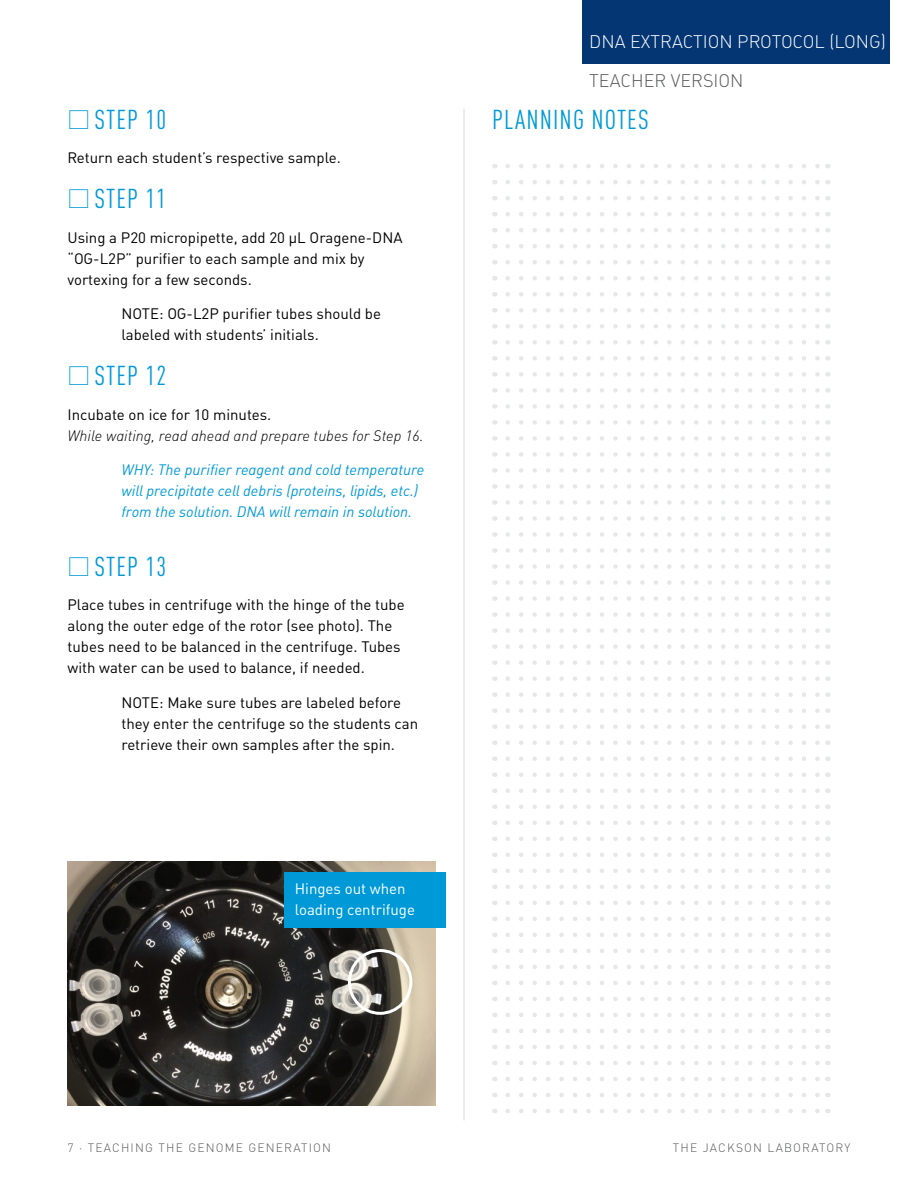
<style>
.page{position:relative;width:918px;height:1188px;background:#fff}
.page>*{position:absolute;margin:0;border:0;box-sizing:border-box;transform-origin:0 0}
.t1{font:condensed 27px "DINOT";letter-spacing:.04em;color:#0099d8}
.t2{font:300 18px "DINOT";color:#fff}
.t3{font:300 18px "DINOT";color:#58595b}
.t4{font:15px/21px "DINOT";color:#000}
.t5{font:italic 15px/21px "DINOT";color:#0099d8}
.t6{font:italic 300 15px "DINOT";color:#000}
.t7{font:15px/21px "DINOT";color:#fff}
.t8{font:300 12px "DINOT";letter-spacing:.1em;color:#58595b}
</style>
<div class="page">
<div style="left:583px;top:0;width:307px;height:64px;background:#043673"></div>
<hr style="left:463px;top:109px;width:2px;height:1012px;background:#e6e7e8">
<svg style="left:508px;top:180px;width:312px;height:4px"></svg>
<svg style="left:508px;top:420px;width:312px;height:5px"></svg>
<svg style="left:508px;top:196px;width:312px;height:4px"></svg>
<svg style="left:508px;top:436px;width:312px;height:5px"></svg>
<svg style="left:508px;top:212px;width:312px;height:4px"></svg>
<svg style="left:508px;top:452px;width:312px;height:5px"></svg>
<svg style="left:508px;top:228px;width:312px;height:4px"></svg>
<svg style="left:508px;top:468px;width:312px;height:5px"></svg>
<svg style="left:508px;top:244px;width:312px;height:4px"></svg>
<svg style="left:508px;top:484px;width:312px;height:5px"></svg>
<svg style="left:508px;top:260px;width:312px;height:4px"></svg>
<svg style="left:508px;top:500px;width:312px;height:5px"></svg>
<svg style="left:508px;top:276px;width:312px;height:4px"></svg>
<svg style="left:508px;top:516px;width:312px;height:5px"></svg>
<svg style="left:508px;top:292px;width:312px;height:5px"></svg>
<svg style="left:508px;top:532px;width:312px;height:5px"></svg>
<svg style="left:508px;top:308px;width:312px;height:5px"></svg>
<svg style="left:508px;top:548px;width:312px;height:5px"></svg>
<svg style="left:508px;top:324px;width:312px;height:5px"></svg>
<svg style="left:508px;top:564px;width:312px;height:5px"></svg>
<svg style="left:508px;top:340px;width:312px;height:5px"></svg>
<svg style="left:508px;top:580px;width:312px;height:5px"></svg>
<svg style="left:508px;top:356px;width:312px;height:5px"></svg>
<svg style="left:508px;top:596px;width:312px;height:5px"></svg>
<svg style="left:508px;top:372px;width:312px;height:5px"></svg>
<svg style="left:508px;top:612px;width:312px;height:5px"></svg>
<svg style="left:508px;top:388px;width:312px;height:5px"></svg>
<svg style="left:508px;top:644px;width:312px;height:5px"></svg>
<svg style="left:508px;top:404px;width:312px;height:5px"></svg>
<svg style="left:508px;top:676px;width:312px;height:5px"></svg>
<svg style="left:508px;top:164px;width:312px;height:4px"></svg>
<svg style="left:508px;top:628px;width:312px;height:5px"></svg>
<svg style="left:508px;top:660px;width:312px;height:5px"></svg>
<svg style="left:508px;top:724px;width:312px;height:5px"></svg>
<svg style="left:508px;top:901px;width:312px;height:4px"></svg>
<svg style="left:508px;top:740px;width:312px;height:5px"></svg>
<svg style="left:508px;top:917px;width:312px;height:4px"></svg>
<svg style="left:508px;top:756px;width:312px;height:5px"></svg>
<svg style="left:508px;top:933px;width:312px;height:4px"></svg>
<svg style="left:508px;top:772px;width:312px;height:5px"></svg>
<svg style="left:508px;top:949px;width:312px;height:4px"></svg>
<svg style="left:508px;top:788px;width:312px;height:5px"></svg>
<svg style="left:508px;top:965px;width:312px;height:4px"></svg>
<svg style="left:508px;top:981px;width:312px;height:4px"></svg>
<svg style="left:508px;top:997px;width:312px;height:4px"></svg>
<svg style="left:508px;top:1013px;width:312px;height:4px"></svg>
<svg style="left:508px;top:1029px;width:312px;height:4px"></svg>
<svg style="left:508px;top:805px;width:312px;height:4px"></svg>
<svg style="left:508px;top:1045px;width:312px;height:4px"></svg>
<svg style="left:508px;top:821px;width:312px;height:4px"></svg>
<svg style="left:508px;top:1061px;width:312px;height:4px"></svg>
<svg style="left:508px;top:837px;width:312px;height:4px"></svg>
<svg style="left:508px;top:1077px;width:312px;height:4px"></svg>
<svg style="left:508px;top:853px;width:312px;height:4px"></svg>
<svg style="left:508px;top:1093px;width:312px;height:4px"></svg>
<svg style="left:508px;top:869px;width:312px;height:4px"></svg>
<svg style="left:508px;top:1109px;width:312px;height:4px"></svg>
<svg style="left:508px;top:885px;width:312px;height:4px"></svg>
<svg style="left:508px;top:692px;width:312px;height:5px"></svg>
<svg style="left:508px;top:708px;width:312px;height:5px"></svg>
<img style="left:68px;top:861px;width:367px;height:245px">
<div style="left:348px;top:949px;width:64px;height:66px;border:3px solid #fff;border-radius:50%"></div>
<div style="left:284px;top:872px;width:162px;height:56px;background:#0099d8"></div>
<h1 class="t1" style="left:94px;top:103px;width:73px">STEP 10</h1>
<p class="t4" style="left:68px;top:147px;width:275px">Return each student’s respective sample.</p>
<h1 class="t1" style="left:94px;top:183px;width:73px">STEP 11</h1>
<p class="t4" style="left:68px;top:226px;width:337px">Using a P20 micropipette, add 20 μL Oragene-DNA “OG-L2P” purifier to each sample and mix by vortexing for a few seconds.</p>
<p class="t4" style="left:122px;top:303px;width:261px">NOTE: OG-L2P purifier tubes should be labeled with students’ initials.</p>
<h1 class="t1" style="left:94px;top:360px;width:73px">STEP 12</h1>
<p class="t4" style="left:68px;top:403px;width:205px">Incubate on ice for 10 minutes.</p>
<p class="t6" style="left:68px;top:426px;width:357px">While waiting, read ahead and prepare tubes for Step 16.</p>
<p class="t5" style="left:122px;top:459px;width:305px">WHY: The purifier reagent and cold temperature will precipitate cell debris (proteins, lipids, etc.) from the solution. DNA will remain in solution.</p>
<h1 class="t1" style="left:94px;top:550px;width:73px">STEP 13</h1>
<p class="t4" style="left:68px;top:594px;width:339px">Place tubes in centrifuge with the hinge of the tube along the outer edge of the rotor (see photo). The tubes need to be balanced in the centrifuge. Tubes with water can be used to balance, if needed.</p>
<p class="t4" style="left:122px;top:691px;width:298px">NOTE: Make sure tubes are labeled before they enter the centrifuge so the students can retrieve their own samples after the spin.</p>
<p class="t7" style="left:295px;top:878px;width:122px">Hinges out when loading centrifuge</p>
<p class="t2" style="left:589px;top:30px;width:298px">DNA EXTRACTION PROTOCOL (LONG)</p>
<p class="t3" style="left:589px;top:69px;width:156px">TEACHER VERSION</p>
<h1 class="t1" style="left:492px;top:103px;width:158px">PLANNING NOTES</h1>
<p class="t8" style="left:68px;top:1140px;width:265px">7 ⋅ TEACHING THE GENOME GENERATION</p>
<p class="t8" style="left:673px;top:1140px;width:179px">THE JACKSON LABORATORY</p>
</div>
